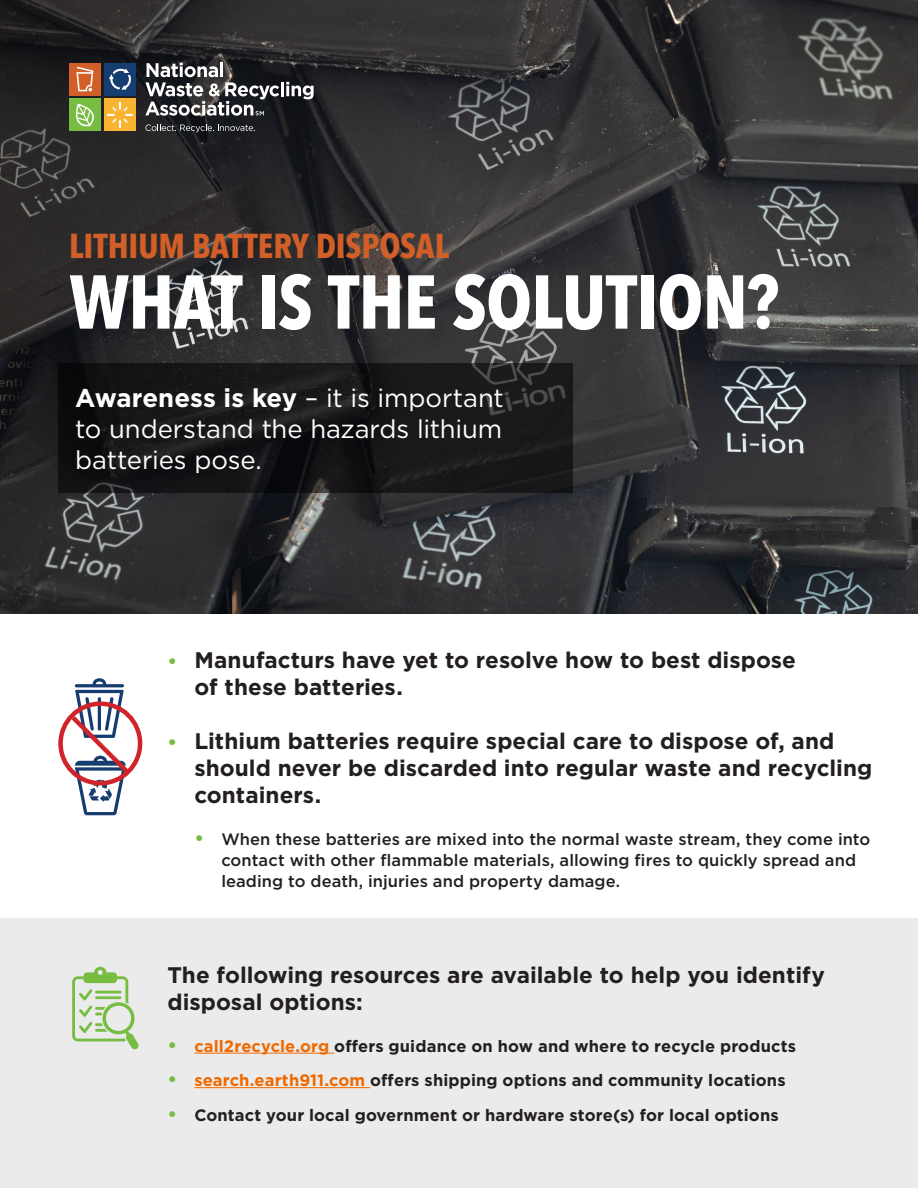
<style>
.page{position:relative;width:918px;height:1188px;background:#fff}
.page>*{position:absolute;margin:0;border:0;box-sizing:border-box;transform-origin:0 0}
.t1{font:700 75.3px "Avenir Next Condensed";letter-spacing:-.01em;color:#fff}
.t2{font:700 34.5px "Avenir Next Condensed";color:#d25f27}
.t3{font:25.65px/30.9px "Gotham";letter-spacing:-.005em;color:#fff;text-align:justify}
.t4{font:700 22.5px/27px "Gotham";color:#231f20}
.t5{font:700 16.5px "Gotham";letter-spacing:.005em;color:#231f20}
.t6{font:500 16.5px/21px "Gotham";letter-spacing:.005em;color:#231f20}
.s1{font-weight:700}
.s2{font-size:19.5px;color:#77bd42}
.s3{font-weight:700;font-size:19.5px;color:#77bd42}
.s4{color:#f06900}
</style>
<div class="page">
<img style="left:0;top:0;width:918px;height:613px">
<svg style="left:58px;top:364px;width:515px;height:129px;background:#171717"></svg>
<svg style="left:146px;top:124px;width:109px;height:8px"></svg>
<hr style="left:281px;top:82px;width:3px;height:14px;background:#fff">
<svg style="left:286px;top:82px;width:28px;height:17px"></svg>
<div style="left:69px;top:63px;width:32px;height:32px;background:#d25f27"></div>
<svg style="left:76px;top:67px;width:18px;height:24px"></svg>
<div style="left:104px;top:99px;width:32px;height:32px;background:#f8b432"></div>
<svg style="left:107px;top:102px;width:26px;height:26px"></svg>
<div style="left:69px;top:99px;width:32px;height:32px;background:#77bd42"></div>
<svg style="left:75px;top:104px;width:19px;height:22px"></svg>
<svg style="left:145px;top:63px;width:134px;height:53px"></svg>
<div style="left:104px;top:63px;width:32px;height:32px;background:#163d6f"></div>
<svg style="left:109px;top:69px;width:22px;height:21px"></svg>
<div style="left:0;top:918px;width:918px;height:270px;background:#ecebeb"></div>
<svg style="left:72px;top:967px;width:67px;height:83px"></svg>
<hr style="left:194px;top:1053px;width:140px;height:1px;background:#f06900">
<hr style="left:194px;top:1087px;width:176px;height:1px;background:#f06900">
<div style="left:58px;top:701px;width:84px;height:84px;border:4px solid #d1232a;border-radius:50%"></div>
<svg style="left:67px;top:678px;width:66px;height:137px"></svg>
<p class="t2" style="left:69px;top:224px;width:382px">LITHIUM BATTERY DISPOSAL</p>
<p class="t1" style="left:69px;top:256px;width:711px">WHAT IS THE SOLUTION?</p>
<p class="t3" style="left:75px;top:382px;width:430px"><span class="s1">Awareness is key</span> – it is important to understand the hazards lithium batteries pose.</p>
<p class="t4" style="left:194px;top:646px;width:603px;text-indent:-27px"><span class="s2">•</span> Manufacturs have yet to resolve how to best dispose of these batteries.</p>
<p class="t4" style="left:194px;top:727px;width:679px;text-indent:-27px"><span class="s2">•</span> Lithium batteries require special care to dispose of, and should never be discarded into regular waste and recycling containers.</p>
<p class="t6" style="left:221px;top:828px;width:650px;text-indent:-27px"><span class="s3">•</span> When these batteries are mixed into the normal waste stream, they come into contact with other flammable materials, allowing fires to quickly spread and leading to death, injuries and property damage.</p>
<p class="t4" style="left:167px;top:961px;width:659px">The following resources are available to help you identify disposal options:</p>
<p class="t5" style="left:167px;top:1035px;width:630px"><span class="s2">•</span> <span class="s4">call2recycle.org</span> offers guidance on how and where to recycle products</p>
<p class="t5" style="left:167px;top:1069px;width:620px"><span class="s2">•</span> <span class="s4">search.earth911.com</span> offers shipping options and community locations</p>
<p class="t5" style="left:167px;top:1104px;width:613px"><span class="s2">•</span> Contact your local government or hardware store(s) for local options</p>
</div>
